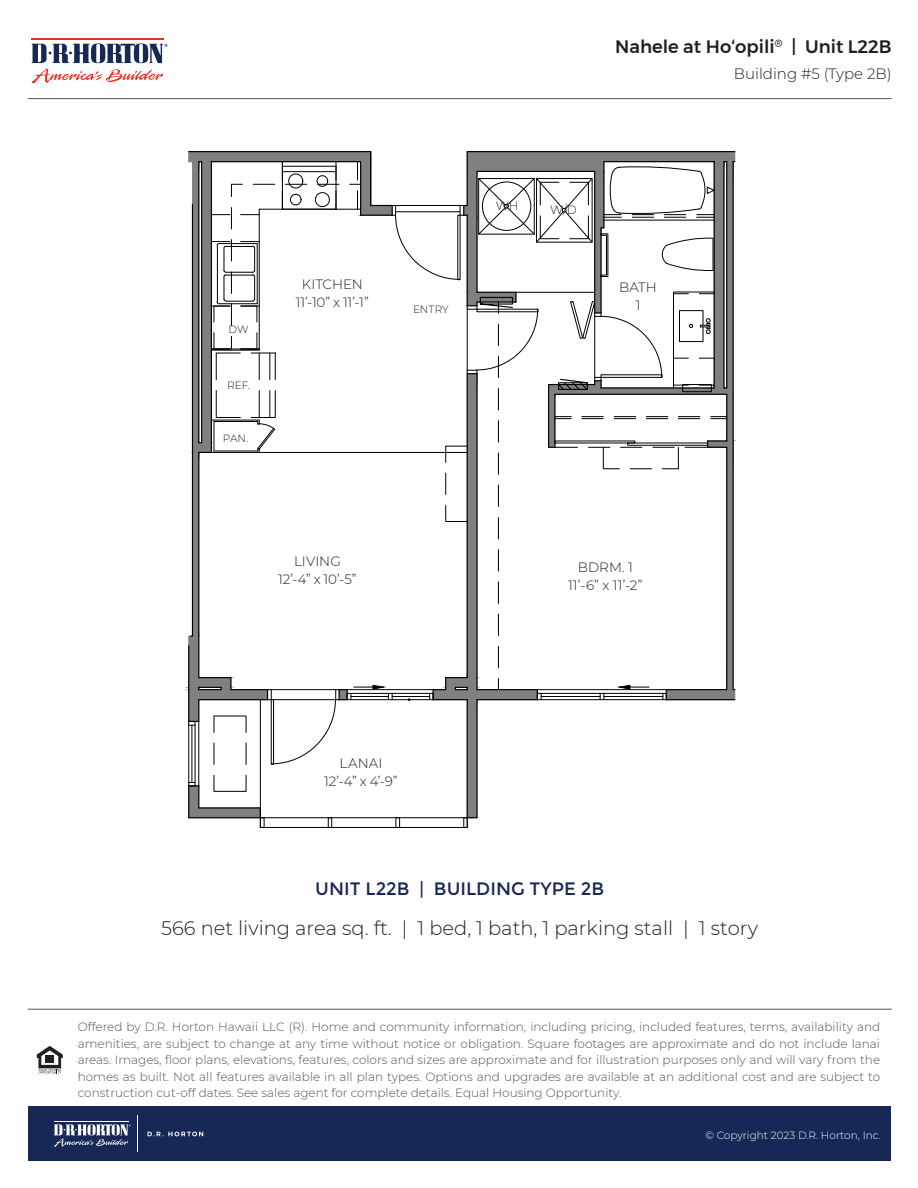
<style>
.page{position:relative;width:918px;height:1188px;background:#fff}
.page>*{position:absolute;margin:0;border:0;box-sizing:border-box;transform-origin:0 0}
.t1{font:300 19.5px "Montserrat";color:#191f1f}
.t2{font:500 18px "Montserrat";color:#231f20}
.t3{font:18px "Montserrat";color:#172756}
.t4{font:300 15px "Montserrat";color:#231f20}
.t5{font:300 13.5px/18px "Montserrat";letter-spacing:.005em;color:#231f20;text-align:center}
.t6{font:300 12px/16.5px "Montserrat";color:#535455;text-align:justify}
.t7{font:300 12px "Montserrat";color:#231f20}
.t8{font:300 10.5px "Montserrat";color:#fff}
.t9{font:300 10.5px "Montserrat";color:#231f20}
</style>
<div class="page">
<svg style="left:188px;top:151px;width:548px;height:677px"></svg>
<hr style="left:347px;top:689px;width:86px;height:1px;background:#000">
<div style="left:339px;top:689px;width:9px;height:11px;border:1px solid #000"></div>
<hr style="left:271px;top:689px;width:65px;height:1px;background:#000">
<hr style="left:271px;top:699px;width:65px;height:1px;background:#000">
<svg style="left:37px;top:1046px;width:26px;height:28px"></svg>
<hr style="left:28px;top:1009px;width:864px;height:1px;background:#535455">
<hr style="left:31px;top:38px;width:133px;height:1px;background:#ee2e22">
<svg style="left:31px;top:43px;width:136px;height:40px"></svg>
<hr style="left:28px;top:98px;width:864px;height:1px;background:#535455">
<div style="left:28px;top:1107px;width:863px;height:54px;background:#172756"></div>
<svg style="left:148px;top:1132px;width:55px;height:4px"></svg>
<hr style="left:138px;top:1116px;width:1px;height:36px;background:#fff">
<hr style="left:54px;top:1121px;width:74px;height:1px;background:#fff">
<svg style="left:54px;top:1124px;width:77px;height:23px"></svg>
<p class="t2" style="left:615px;top:33px;width:278px">Nahele at Ho‘opili<sup>®</sup> | Unit L22B</p>
<p class="t4" style="left:734px;top:63px;width:159px">Building #5 (Type 2B)</p>
<p class="t9" style="left:228px;top:322px;width:22px">DW</p>
<p class="t9" style="left:227px;top:379px;width:24px">REF.</p>
<p class="t9" style="left:223px;top:431px;width:27px">PAN.</p>
<p class="t5" style="left:302px;top:274px;width:63px">KITCHEN</p>
<p class="t5" style="left:296px;top:292px;width:74px">11’-10” x 11’-1”</p>
<p class="t5" style="left:294px;top:551px;width:48px">LIVING</p>
<p class="t5" style="left:278px;top:569px;width:80px">12’-4” x 10’-5”</p>
<p class="t9" style="left:413px;top:302px;width:37px">ENTRY</p>
<p class="t7" style="left:496px;top:198px;width:24px">WH</p>
<p class="t7" style="left:550px;top:202px;width:28px">W/D</p>
<p class="t5" style="left:619px;top:278px;width:39px">BATH<br>1</p>
<p class="t5" style="left:578px;top:558px;width:57px">BDRM. 1</p>
<p class="t5" style="left:568px;top:576px;width:76px">11’-6” x 11’-2”</p>
<p class="t5" style="left:340px;top:754px;width:44px">LANAI</p>
<p class="t5" style="left:324px;top:772px;width:75px">12’-4” x 4’-9”</p>
<p class="t3" style="left:315px;top:878px;width:290px">UNIT L22B | BUILDING TYPE 2B</p>
<p class="t1" style="left:161px;top:915px;width:598px">566 net living area sq. ft. | 1 bed, 1 bath, 1 parking stall | 1 story</p>
<p class="t6" style="left:78px;top:1018px;width:804px">Offered by D.R. Horton Hawaii LLC (R). Home and community information, including pricing, included features, terms, availability and amenities, are subject to change at any time without notice or obligation. Square footages are approximate and do not include lanai areas. Images, floor plans, elevations, features, colors and sizes are approximate and for illustration purposes only and will vary from the homes as built. Not all features available in all plan types. Options and upgrades are available at an additional cost and are subject to construction cut-off dates. See sales agent for complete details. Equal Housing Opportunity.</p>
<p class="t8" style="left:705px;top:1128px;width:177px">© Copyright 2023 D.R. Horton, Inc.</p>
</div>
